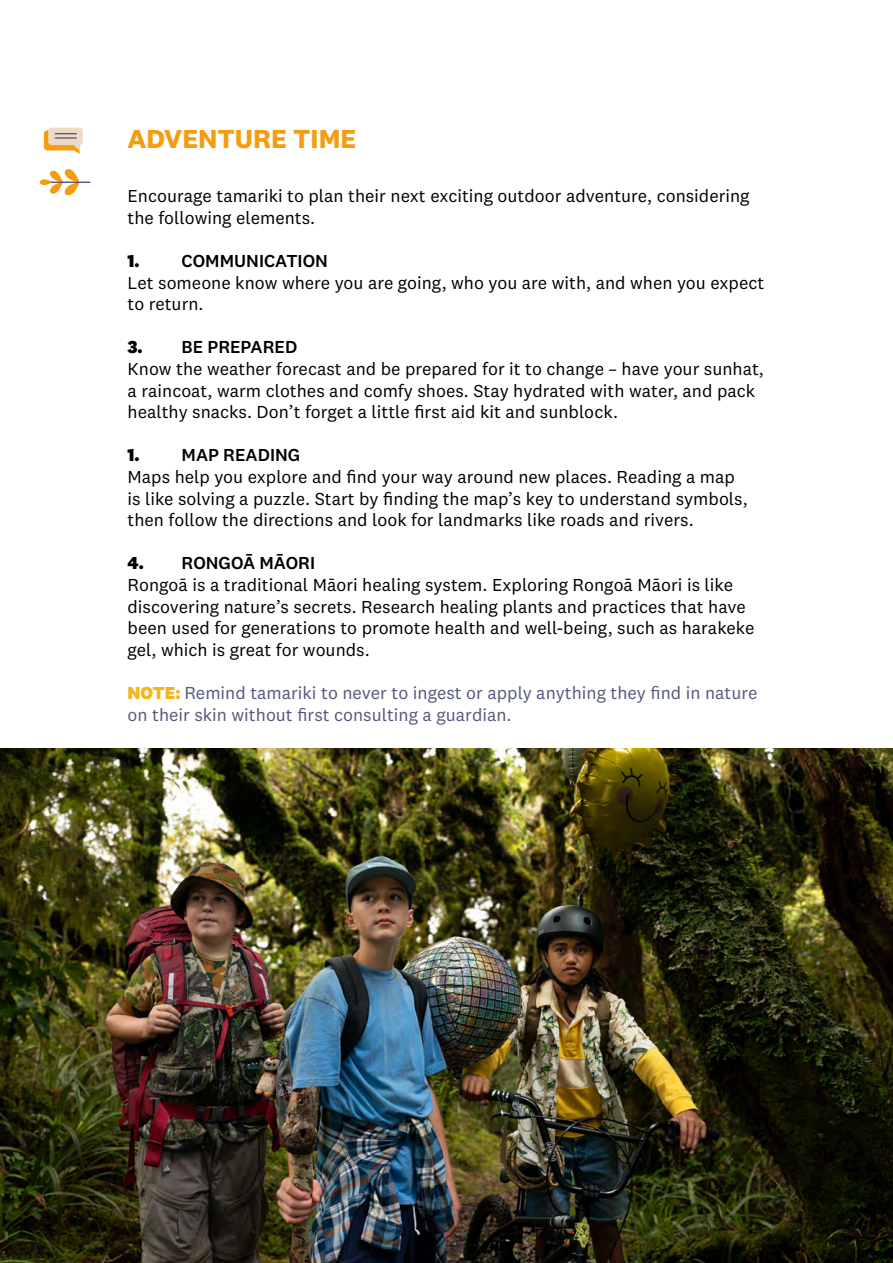
<style>
.page{position:relative;width:893px;height:1263px;background:#fff}
.page>*{position:absolute;margin:0;border:0;box-sizing:border-box;transform-origin:0 0}
.t1{font:700 27px "National 2";color:#f59c0f}
.t2{font:18px/21.6px "National 2";color:#000}
.t3{font:18px/21.6px "National 2";color:#54597d}
.s1{font-weight:800}
.s2{font-weight:500}
.s3{font-weight:800;color:#f7b51a}
</style>
<div class="page">
<img style="left:0;top:748px;width:893px;height:515px">
<svg style="left:40px;top:169px;width:39px;height:27px"></svg>
<hr style="left:51px;top:182px;width:39px;height:1px;background:#54597d">
<div style="left:48px;top:128px;width:35px;height:17px;background:#ecdac5;border-radius:4px"></div>
<svg style="left:44px;top:130px;width:36px;height:24px"></svg>
<h1 class="t1" style="left:128px;top:122px;width:230px">ADVENTURE TIME</h1>
<p class="t2" style="left:128px;top:185px;width:624px">Encourage tamariki to plan their next exciting outdoor adventure, considering the following elements.</p>
<p class="t2" style="left:128px;top:250px;width:638px"><span class="s1">1.</span> <span class="s2">COMMUNICATION<br></span>Let someone know where you are going, who you are with, and when you expect to return.</p>
<p class="t2" style="left:128px;top:336px;width:638px"><span class="s1">3.</span> <span class="s2">BE PREPARED<br></span>Know the weather forecast and be prepared for it to change – have your sunhat, a raincoat, warm clothes and comfy shoes. Stay hydrated with water, and pack healthy snacks. Don’t forget a little first aid kit and sunblock.</p>
<p class="t2" style="left:128px;top:444px;width:622px"><span class="s1">1.</span> <span class="s2">MAP READING<br></span>Maps help you explore and find your way around new places. Reading a map is like solving a puzzle. Start by finding the map’s key to understand symbols, then follow the directions and look for landmarks like roads and rivers.</p>
<p class="t2" style="left:128px;top:552px;width:628px"><span class="s1">4.</span> <span class="s2">RONGOĀ MĀORI<br></span>Rongoā is a traditional Māori healing system. Exploring Rongoā Māori is like discovering nature’s secrets. Research healing plants and practices that have been used for generations to promote health and well-being, such as harakeke gel, which is great for wounds.</p>
<p class="t3" style="left:128px;top:682px;width:631px"><span class="s3">NOTE:</span> Remind tamariki to never to ingest or apply anything they find in nature on their skin without first consulting a guardian.</p>
</div>
